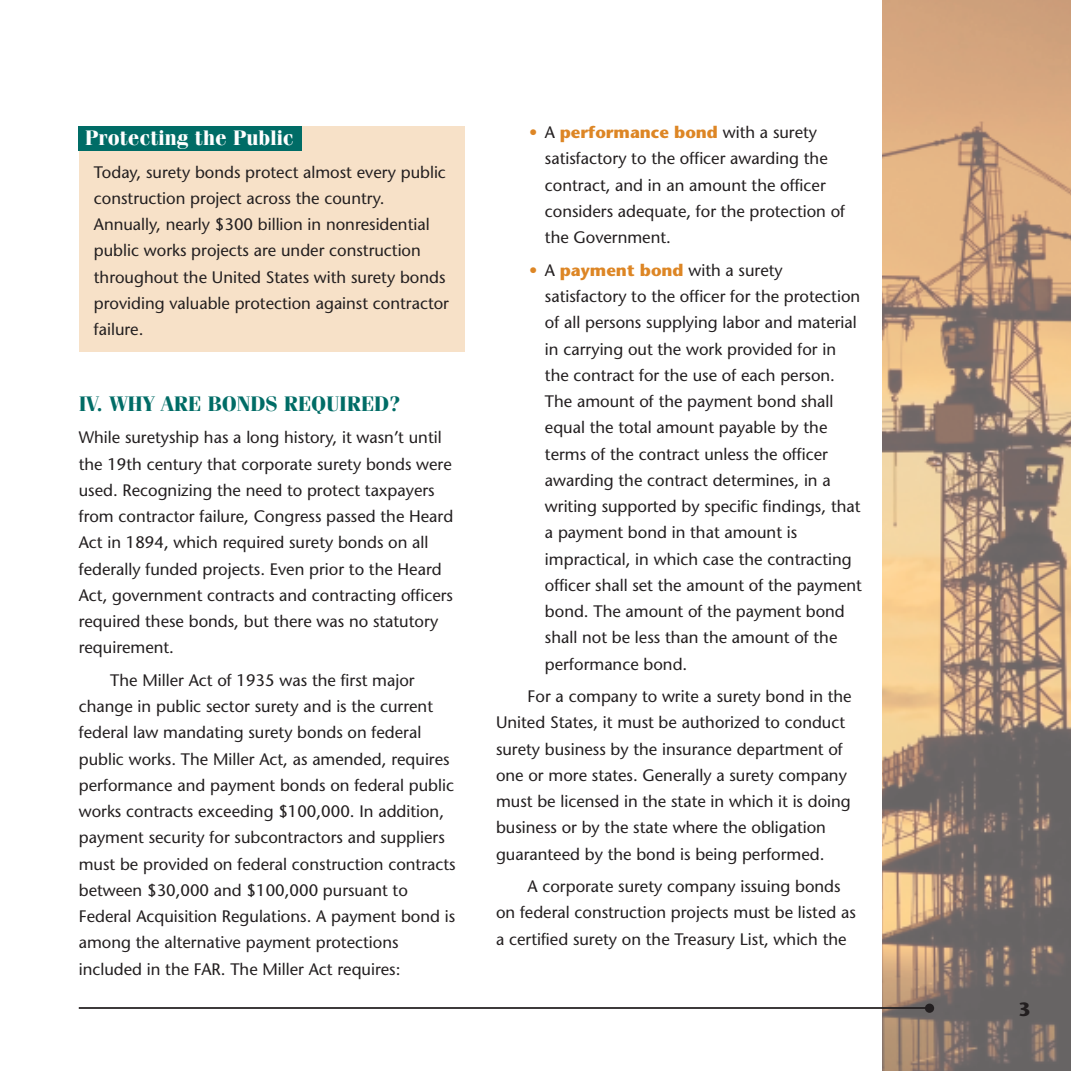
<style>
.page{position:relative;width:1071px;height:1071px;background:#fff}
.page>*{position:absolute;margin:0;border:0;box-sizing:border-box;transform-origin:0 0}
.t1{font:700 21px "Fenice";color:#006c66}
.t2{font:700 21px "Fenice";color:#fff}
.t3{font:700 19.25px "Stone Sans";color:#231f20}
.t4{font:16.62px/26.2px "Stone Sans";color:#231f20}
.s1{color:#dd8625}
.s2{font-weight:700;color:#dd8625}
</style>
<div class="page">
<div style="left:79px;top:126px;width:386px;height:225px;background:#f7e1c8"></div>
<div style="left:79px;top:126px;width:223px;height:25px;background:#006c66"></div>
<img style="left:882px;top:0;width:189px;height:1071px">
<hr style="left:79px;top:1007px;width:850px;height:2px;background:#231f20">
<div style="left:925px;top:1004px;width:9px;height:9px;background:#231f20;border-radius:50%"></div>
<p class="t2" style="left:85px;top:131px;width:210px">Protecting the Public</p>
<p class="t4" style="left:94px;top:161px;width:357px">Today, surety bonds protect almost every public construction project across the country.<br>Annually, nearly $300 billion in nonresidential public works projects are under construction throughout the United States with surety bonds providing valuable protection against contractor failure.</p>
<p class="t1" style="left:79px;top:396px;width:323px">IV. WHY ARE BONDS REQUIRED?</p>
<p class="t4" style="left:79px;top:426px;width:376px">While suretyship has a long history, it wasn’t until the 19th century that corporate surety bonds were used. Recognizing the need to protect taxpayers from contractor failure, Congress passed the Heard Act in 1894, which required surety bonds on all federally funded projects. Even prior to the Heard Act, government contracts and contracting officers required these bonds, but there was no statutory requirement.</p>
<p class="t4" style="left:79px;top:669px;width:378px;text-indent:31px">The Miller Act of 1935 was the first major change in public sector surety and is the current federal law mandating surety bonds on federal public works. The Miller Act, as amended, requires performance and payment bonds on federal public works contracts exceeding $100,000. In addition, payment security for subcontractors and suppliers must be provided on federal construction contracts between $30,000 and $100,000 pursuant to Federal Acquisition Regulations. A payment bond is among the alternative payment protections included in the FAR. The Miller Act requires:</p>
<p class="t4" style="left:545px;top:121px;width:302px;text-indent:-16px"><span class="s1">•</span> A <span class="s2">performance bond</span> with a surety satisfactory to the officer awarding the contract, and in an amount the officer considers adequate, for the protection of the Government.</p>
<p class="t4" style="left:545px;top:259px;width:318px;text-indent:-16px"><span class="s1">•</span> A <span class="s2">payment bond</span> with a surety satisfactory to the officer for the protection of all persons supplying labor and material in carrying out the work provided for in the contract for the use of each person.<br>The amount of the payment bond shall equal the total amount payable by the terms of the contract unless the officer awarding the contract determines, in a writing supported by specific findings, that a payment bond in that amount is impractical, in which case the contracting officer shall set the amount of the payment bond. The amount of the payment bond shall not be less than the amount of the performance bond.</p>
<p class="t4" style="left:496px;top:685px;width:357px;text-indent:32px">For a company to write a surety bond in the United States, it must be authorized to conduct surety business by the insurance department of one or more states. Generally a surety company must be licensed in the state in which it is doing business or by the state where the obligation guaranteed by the bond is being performed.</p>
<p class="t4" style="left:496px;top:875px;width:361px;text-indent:31px">A corporate surety company issuing bonds on federal construction projects must be listed as a certified surety on the Treasury List, which the</p>
<p class="t3" style="left:1019px;top:1002px;width:14px">3</p>
</div>
